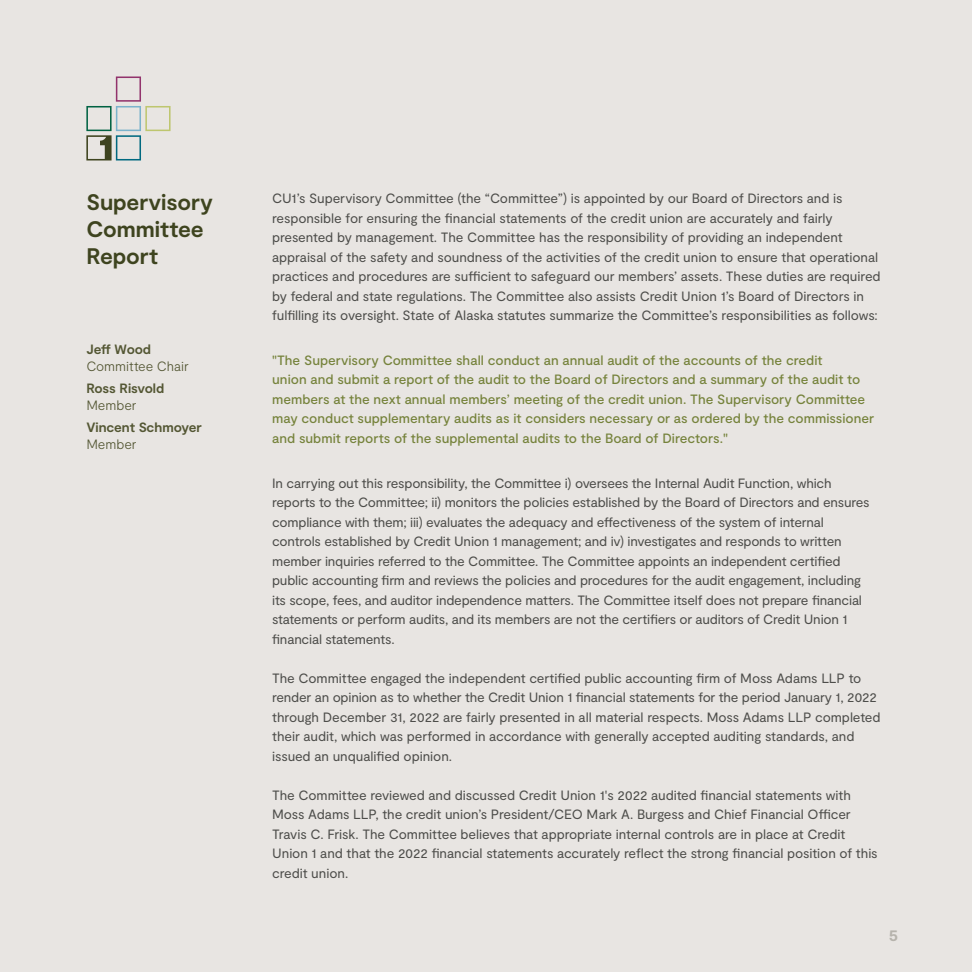
<style>
.page{position:relative;width:972px;height:972px;background:#e8e5e2}
.page>*{position:absolute;margin:0;border:0;box-sizing:border-box;transform-origin:0 0}
.t1{font:700 22.5px "Moderat";letter-spacing:-.005em;color:#3e441f}
.t2{font:700 16.5px "Moderat";color:#b6b3ac}
.t3{font:13.5px/19.5px "Moderat";letter-spacing:-.01em;color:#4d4d4a}
.t4{font:500 13.5px/19.5px "Moderat";color:#76833c}
.t5{font:700 13.5px "Moderat";letter-spacing:-.01em;color:#545734}
.t6{font:300 13.5px "Moderat";letter-spacing:-.005em;color:#545734}
</style>
<div class="page">
<svg style="left:86px;top:77px;width:85px;height:83px"></svg>
<p class="t1" style="left:86px;top:189px;width:128px">Supervisory</p>
<p class="t1" style="left:86px;top:216px;width:119px">Committee</p>
<p class="t1" style="left:86px;top:243px;width:73px">Report</p>
<p class="t5" style="left:86px;top:342px;width:66px">Jeff Wood</p>
<p class="t6" style="left:86px;top:358px;width:104px">Committee Chair</p>
<p class="t5" style="left:86px;top:381px;width:79px">Ross Risvold</p>
<p class="t6" style="left:86px;top:397px;width:52px">Member</p>
<p class="t5" style="left:86px;top:420px;width:117px">Vincent Schmoyer</p>
<p class="t6" style="left:86px;top:436px;width:52px">Member</p>
<p class="t3" style="left:272px;top:189px;width:610px">CU1’s Supervisory Committee (the “Committee”) is appointed by our Board of Directors and is responsible for ensuring the financial statements of the credit union are accurately and fairly presented by management. The Committee has the responsibility of providing an independent appraisal of the safety and soundness of the activities of the credit union to ensure that operational practices and procedures are sufficient to safeguard our members’ assets. These duties are required by federal and state regulations. The Committee also assists Credit Union 1’s Board of Directors in fulfilling its oversight. State of Alaska statutes summarize the Committee’s responsibilities as follows:</p>
<p class="t4" style="left:272px;top:351px;width:604px">"The Supervisory Committee shall conduct an annual audit of the accounts of the credit<br>union and submit a report of the audit to the Board of Directors and a summary of the audit to members at the next annual members’ meeting of the credit union. The Supervisory Committee may conduct supplementary audits as it considers necessary or as ordered by the commissioner and submit reports of the supplemental audits to the Board of Directors."</p>
<p class="t3" style="left:272px;top:474px;width:599px">In carrying out this responsibility, the Committee i) oversees the Internal Audit Function, which reports to the Committee; ii) monitors the policies established by the Board of Directors and ensures compliance with them; iii) evaluates the adequacy and effectiveness of the system of internal controls established by Credit Union 1 management; and iv) investigates and responds to written member inquiries referred to the Committee. The Committee appoints an independent certified public accounting firm and reviews the policies and procedures for the audit engagement, including its scope, fees, and auditor independence matters. The Committee itself does not prepare financial statements or perform audits, and its members are not the certifiers or auditors of Credit Union 1 financial statements.</p>
<p class="t3" style="left:272px;top:669px;width:610px">The Committee engaged the independent certified public accounting firm of Moss Adams LLP to render an opinion as to whether the Credit Union 1 financial statements for the period January 1, 2022 through December 31, 2022 are fairly presented in all material respects. Moss Adams LLP completed their audit, which was performed in accordance with generally accepted auditing standards, and issued an unqualified opinion.</p>
<p class="t3" style="left:272px;top:786px;width:607px">The Committee reviewed and discussed Credit Union 1's 2022 audited financial statements with Moss Adams LLP, the credit union’s President/CEO Mark A. Burgess and Chief Financial Officer Travis C. Frisk. The Committee believes that appropriate internal controls are in place at Credit Union 1 and that the 2022 financial statements accurately reflect the strong financial position of this credit union.</p>
<p class="t2" style="left:889px;top:926px;width:11px">5</p>
</div>
